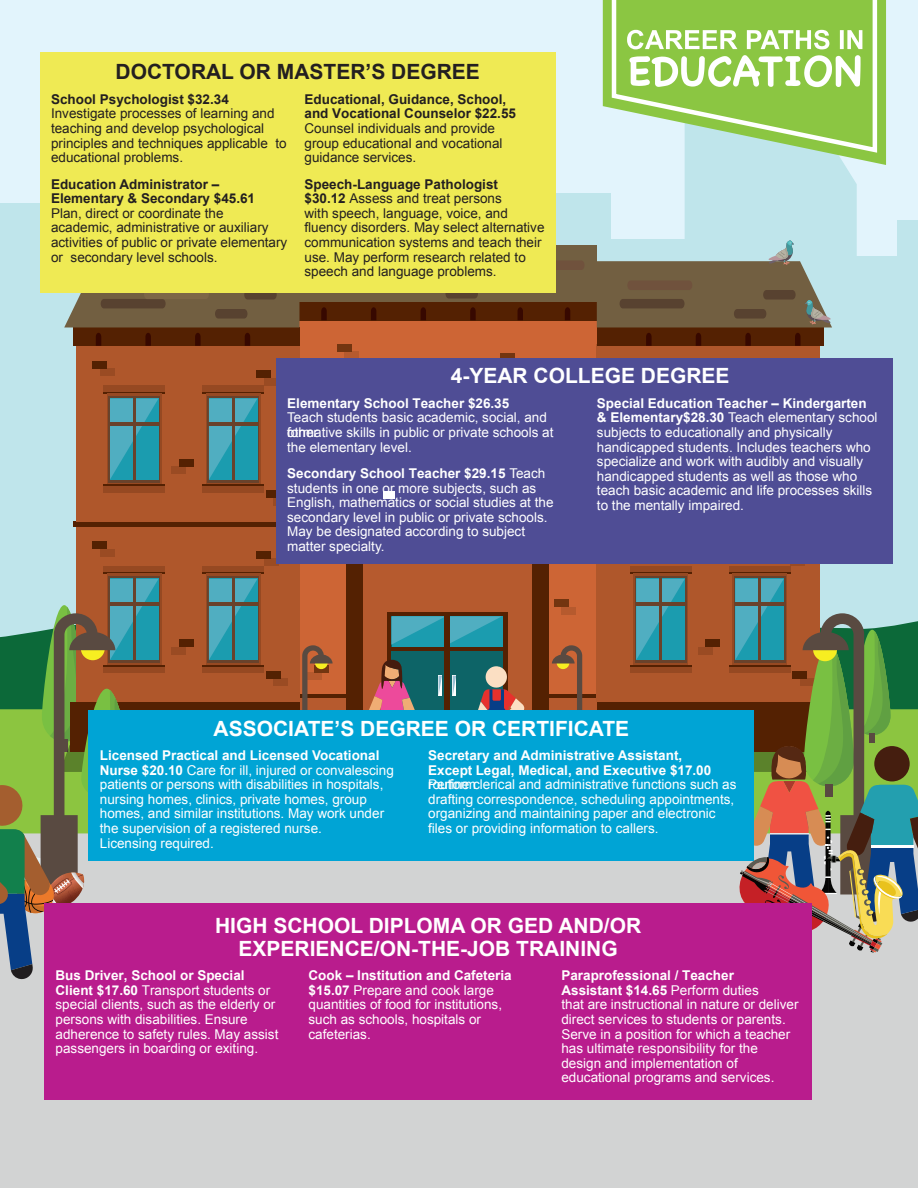
<style>
.page{position:relative;width:918px;height:1188px;background:#fff}
.page>*{position:absolute;margin:0;border:0;box-sizing:border-box;transform-origin:0 0}
.t1{font:700 21px/22.6px "Arial";color:#fff;text-align:center}
.t2{font:700 21px "Arial";color:#231f20}
.t3{font:13.5px/14.5px "Arial";color:#fff}
.t4{font:13.5px/14.5px "Arial";color:#231f20}
.t5{font:700 13.5px/14.5px "Arial";color:#fff}
.s1{font-weight:700}
.s2{font-weight:400}
</style>
<div class="page">
<div style="left:0;top:0;width:918px;height:682px;background:#e2f4fc"></div>
<div style="left:522px;top:193px;width:89px;height:390px;background:#bfe5eb"></div>
<div style="left:816px;top:256px;width:90px;height:390px;background:#bfe5eb"></div>
<div style="left:0;top:203px;width:130px;height:463px;background:#bfe5eb"></div>
<div style="left:685px;top:165px;width:172px;height:194px;background:#bfe5eb"></div>
<div style="left:897px;top:220px;width:21px;height:446px;background:#bfe5eb"></div>
<div style="left:297px;top:319px;width:300px;height:198px;background:#cd6535"></div>
<div style="left:297px;top:245px;width:300px;height:59px;background:#725f41"></div>
<svg style="left:500px;top:353px;width:15px;height:6px"></svg>
<div style="left:344px;top:351px;width:15px;height:8px;background:#b65a2e"></div>
<div style="left:337px;top:344px;width:14px;height:7px;background:#733510"></div>
<div style="left:298px;top:302px;width:299px;height:18px;background:#542102"></div>
<svg style="left:321px;top:307px;width:6px;height:13px"></svg>
<svg style="left:371px;top:307px;width:5px;height:13px"></svg>
<svg style="left:421px;top:307px;width:5px;height:13px"></svg>
<svg style="left:470px;top:307px;width:6px;height:13px"></svg>
<svg style="left:518px;top:307px;width:5px;height:13px"></svg>
<svg style="left:565px;top:307px;width:5px;height:13px"></svg>
<div style="left:76px;top:524px;width:223px;height:178px;background:#af572b"></div>
<div style="left:73px;top:522px;width:226px;height:5px;background:#542102"></div>
<div style="left:76px;top:344px;width:223px;height:178px;background:#af572b"></div>
<div style="left:273px;top:498px;width:15px;height:8px;background:#9a4b23"></div>
<div style="left:266px;top:491px;width:15px;height:7px;background:#542102"></div>
<div style="left:107px;top:393px;width:55px;height:92px;background:linear-gradient(to right,#964922,#964922)"></div>
<div style="left:108px;top:396px;width:52px;height:86px;background:#69422b"></div>
<div style="left:104px;top:485px;width:61px;height:8px;background:#964922"></div>
<hr style="left:104px;top:485px;width:61px;height:1px;background:#542102">
<div style="left:206px;top:393px;width:54px;height:92px;background:linear-gradient(to right,#964922,#964922)"></div>
<div style="left:207px;top:396px;width:52px;height:86px;background:#69422b"></div>
<div style="left:203px;top:485px;width:61px;height:8px;background:#964922"></div>
<hr style="left:203px;top:485px;width:61px;height:1px;background:#542102">
<svg style="left:64px;top:292px;width:235px;height:188px"></svg>
<div style="left:597px;top:344px;width:223px;height:178px;background:#af572b"></div>
<div style="left:597px;top:327px;width:226px;height:19px;background:#542102"></div>
<svg style="left:795px;top:333px;width:6px;height:13px"></svg>
<svg style="left:745px;top:333px;width:6px;height:13px"></svg>
<svg style="left:696px;top:333px;width:5px;height:13px"></svg>
<svg style="left:646px;top:333px;width:6px;height:13px"></svg>
<svg style="left:556px;top:261px;width:28px;height:9px"></svg>
<svg style="left:317px;top:292px;width:161px;height:7px"></svg>
<div style="left:0;top:979px;width:918px;height:209px;background:#d2d3d3"></div>
<svg style="left:597px;top:238px;width:237px;height:89px;background:#888775"></svg>
<svg style="left:0;top:541px;width:918px;height:438px"></svg>
<div style="left:88px;top:711px;width:666px;height:150px;background:#00a4d5"></div>
<div style="left:276px;top:359px;width:617px;height:205px;background:#4f4d95"></div>
<div style="left:44px;top:903px;width:768px;height:196px;background:#b91c8d"></div>
<div style="left:40px;top:52px;width:516px;height:240px;background:#efea54"></div>
<svg style="left:603px;top:0;width:283px;height:165px"></svg>
<svg style="left:610px;top:0;width:269px;height:155px;background:#a9d57b"></svg>
<div style="left:383px;top:491px;width:11px;height:8px;background:#fff"></div>
<p class="t2" style="left:116px;top:60px;width:366px">DOCTORAL OR MASTER’S DEGREE</p>
<p class="t4" style="left:51px;top:92px;width:237px"><span class="s1">School Psychologist $32.34<br></span>Investigate processes of learning and teaching and develop psychological principles and techniques applicable to educational problems.</p>
<p class="t4" style="left:51px;top:177px;width:238px"><span class="s1">Education Administrator – Elementary &amp; Secondary $45.61<br></span>Plan, direct or coordinate the academic, administrative or auxiliary activities of public or private elementary or secondary level schools.</p>
<p class="t4" style="left:305px;top:92px;width:213px"><span class="s1">Educational, Guidance, School, and Vocational Counselor $22.55<br></span>Counsel individuals and provide group educational and vocational guidance services.</p>
<p class="t4" style="left:305px;top:177px;width:242px"><span class="s1">Speech-Language Pathologist<br>$30.12</span> Assess and treat persons<br>with speech, language, voice, and fluency disorders. May select alternative communication systems and teach their use. May perform research related to speech and language problems.</p>
<p class="t1" style="left:451px;top:365px;width:280px">4-YEAR COLLEGE DEGREE</p>
<p class="t3" style="left:287px;top:396px;width:268px"><span class="s1">Elementary School Teacher $26.35<br></span>Teach students basic academic, social, and formative skills in public or private schools at</p>
<p class="t3" style="left:597px;top:396px;width:282px"><span class="s1">Special Education Teacher – Kindergarten &amp; Elementary$28.30</span> Teach elementary school subjects to educationally and physically handicapped students. Includes teachers who specialize and work with audibly and visually handicapped students as well as those who teach basic academic and life processes skills to the mentally impaired.</p>
<p class="t3" style="left:287px;top:425px;width:126px">other<br>the elementary level.</p>
<p class="t3" style="left:287px;top:466px;width:268px"><span class="s1">Secondary School Teacher $29.15</span> Teach students in one or more subjects, such as English, mathematics or social studies at the secondary level in public or private schools.<br>May be designated according to subject matter specialty.</p>
<p class="t1" style="left:214px;top:717px;width:417px">ASSOCIATE’S DEGREE OR CERTIFICATE</p>
<p class="t3" style="left:100px;top:748px;width:296px"><span class="s1">Licensed Practical and Licensed Vocational Nurse $20.10</span> Care for ill, injured or convalescing patients or persons with disabilities in hospitals, nursing homes, clinics, private homes, group homes, and similar institutions. May work under the supervision of a registered nurse.<br>Licensing required.</p>
<p class="t5" style="left:428px;top:748px;width:285px">Secretary and Administrative Assistant,<br>Except Legal, Medical, and Executive $17.00<br><span class="s2">Perform</span></p>
<p class="t3" style="left:428px;top:777px;width:310px">routine clerical and administrative functions such as drafting correspondence, scheduling appointments, organizing and maintaining paper and electronic files or providing information to callers.</p>
<p class="t1" style="left:215px;top:914px;width:428px">HIGH SCHOOL DIPLOMA OR GED AND/OR<br>EXPERIENCE/ON-THE-JOB TRAINING</p>
<p class="t3" style="left:56px;top:968px;width:224px"><span class="s1">Bus Driver, School or Special Client $17.60</span> Transport students or special clients, such as the elderly or persons with disabilities. Ensure adherence to safety rules. May assist passengers in boarding or exiting.</p>
<p class="t3" style="left:308px;top:968px;width:205px"><span class="s1">Cook – Institution and Cafeteria $15.07</span> Prepare and cook large quantities of food for institutions, such as schools, hospitals or cafeterias.</p>
<p class="t3" style="left:561px;top:968px;width:239px"><span class="s1">Paraprofessional / Teacher<br>Assistant $14.65</span> Perform duties<br>that are instructional in nature or deliver direct services to students or parents.<br>Serve in a position for which a teacher has ultimate responsibility for the design and implementation of educational programs and services.</p>
</div>
